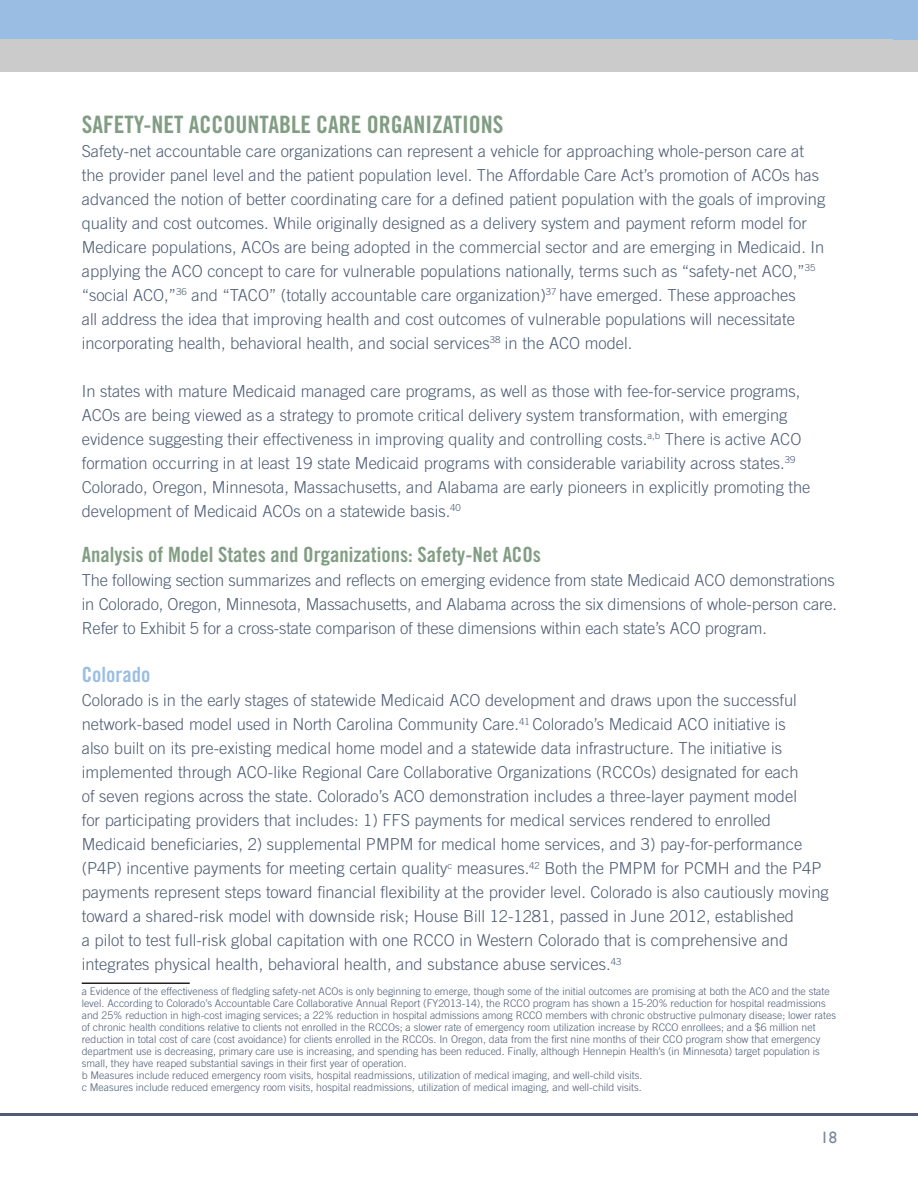
<style>
.page{position:relative;width:918px;height:1188px;background:#fff}
.page>*{position:absolute;margin:0;border:0;box-sizing:border-box;transform-origin:0 0}
.t1{font:24px "Trade Gothic LT Std Bd Cn 20";color:#819d83}
.t2{font:21px "Trade Gothic LT Std Bd Cn 20";color:#819d83}
.t3{font:21px "Trade Gothic LT Std Bd Cn 20";color:#99bde3}
.t4{font:300 16.5px/24px "Trade Gothic LT Std";color:#4e5d75}
.t5{font:16.5px "Gill Sans";color:#7b8a9d}
.t6{font:300 10.5px/12px "Trade Gothic LT Std";color:#4e5d75}
</style>
<div class="page">
<hr style="left:0;top:1113px;width:918px;height:3px;background:#4e5d75">
<div style="left:0;top:2px;width:918px;height:69px;background:#cccbcb"></div>
<div style="left:0;top:0;width:918px;height:38px;background:#99bde3"></div>
<hr style="left:82px;top:982px;width:108px;height:2px;background:#231f20">
<div style="left:893px;top:0;width:25px;height:40px;background:#99bde3"></div>
<p class="t1" style="left:82px;top:109px;width:423px">SAFETY-NET ACCOUNTABLE CARE ORGANIZATIONS</p>
<p class="t4" style="left:82px;top:138px;width:745px">Safety-net accountable care organizations can represent a vehicle for approaching whole-person care at the provider panel level and the patient population level. The Affordable Care Act’s promotion of ACOs has advanced the notion of better coordinating care for a defined patient population with the goals of improving quality and cost outcomes. While originally designed as a delivery system and payment reform model for Medicare populations, ACOs are being adopted in the commercial sector and are emerging in Medicaid. In applying the ACO concept to care for vulnerable populations nationally, terms such as “safety-net ACO,”<sup>35 </sup>“social ACO,”<sup>36</sup> and “TACO” (totally accountable care organization)<sup>37</sup> have emerged. These approaches<br>all address the idea that improving health and cost outcomes of vulnerable populations will necessitate incorporating health, behavioral health, and social services<sup>38</sup> in the ACO model.</p>
<p class="t4" style="left:82px;top:378px;width:730px">In states with mature Medicaid managed care programs, as well as those with fee-for-service programs, ACOs are being viewed as a strategy to promote critical delivery system transformation, with emerging evidence suggesting their effectiveness in improving quality and controlling costs.<sup>a,b</sup> There is active ACO formation occurring in at least 19 state Medicaid programs with considerable variability across states.<sup>39<br></sup>Colorado, Oregon, Minnesota, Massachusetts, and Alabama are early pioneers in explicitly promoting the development of Medicaid ACOs on a statewide basis.<sup>40</sup></p>
<p class="t2" style="left:82px;top:542px;width:461px">Analysis of Model States and Organizations: Safety-Net ACOs</p>
<p class="t4" style="left:82px;top:568px;width:757px">The following section summarizes and reflects on emerging evidence from state Medicaid ACO demonstrations in Colorado, Oregon, Minnesota, Massachusetts, and Alabama across the six dimensions of whole-person care.<br>Refer to Exhibit 5 for a cross-state comparison of these dimensions within each state’s ACO program.</p>
<p class="t3" style="left:82px;top:662px;width:70px">Colorado</p>
<p class="t4" style="left:82px;top:688px;width:717px">Colorado is in the early stages of statewide Medicaid ACO development and draws upon the successful network-based model used in North Carolina Community Care.<sup>41</sup> Colorado’s Medicaid ACO initiative is</p>
<p class="t4" style="left:82px;top:736px;width:749px">also built on its pre-existing medical home model and a statewide data infrastructure. The initiative is implemented through ACO-like Regional Care Collaborative Organizations (RCCOs) designated for each<br>of seven regions across the state. Colorado’s ACO demonstration includes a three-layer payment model<br>for participating providers that includes: 1) FFS payments for medical services rendered to enrolled Medicaid beneficiaries, 2) supplemental PMPM for medical home services, and 3) pay-for-performance (P4P) incentive payments for meeting certain quality<sup>c</sup> measures.<sup>42</sup> Both the PMPM for PCMH and the P4P payments represent steps toward financial flexibility at the provider level. Colorado is also cautiously moving toward a shared-risk model with downside risk; House Bill 12-1281, passed in June 2012, established<br>a pilot to test full-risk global capitation with one RCCO in Western Colorado that is comprehensive and integrates physical health, behavioral health, and substance abuse services.<sup>43</sup></p>
<p class="t6" style="left:82px;top:985px;width:756px">a Evidence of the effectiveness of fledgling safety-net ACOs is only beginning to emerge, though some of the initial outcomes are promising at both the ACO and the state level. According to Colorado’s Accountable Care Collaborative Annual Report (FY2013-14), the RCCO program has shown a 15-20% reduction for hospital readmissions and 25% reduction in high-cost imaging services; a 22% reduction in hospital admissions among RCCO members with chronic obstructive pulmonary disease; lower rates of chronic health conditions relative to clients not enrolled in the RCCOs; a slower rate of emergency room utilization increase by RCCO enrollees; and a $6 million net reduction in total cost of care (cost avoidance) for clients enrolled in the RCCOs. In Oregon, data from the first nine months of their CCO program show that emergency department use is decreasing, primary care use is increasing, and spending has been reduced. Finally, although Hennepin Health’s (in Minnesota) target population is small, they have reaped substantial savings in their first year of operation.</p>
<p class="t6" style="left:82px;top:1069px;width:562px">b Measures include reduced emergency room visits, hospital readmissions, utilization of medical imaging, and well-child visits. c Measures include reduced emergency room visits, hospital readmissions, utilization of medical imaging, and well-child visits.</p>
<p class="t5" style="left:820px;top:1128px;width:18px">18</p>
</div>
